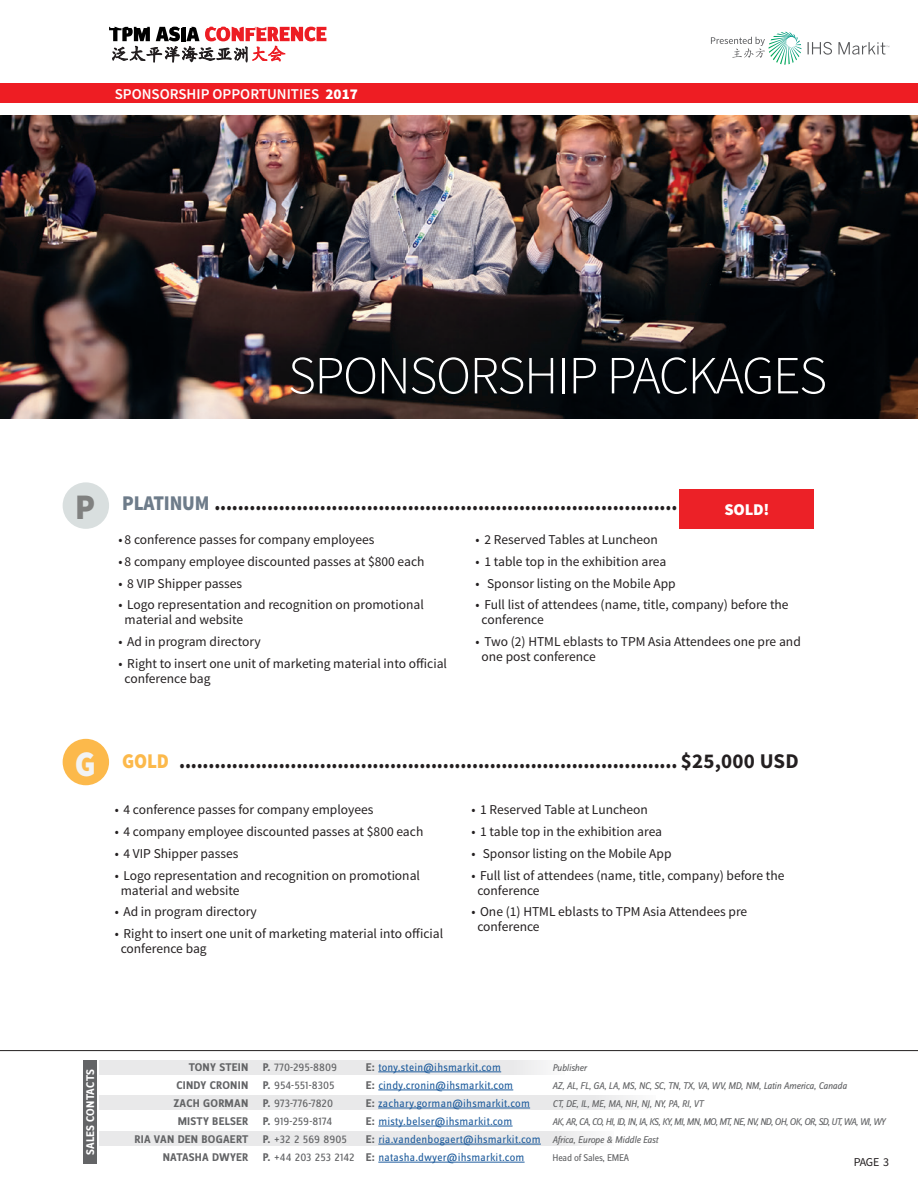
<style>
.page{position:relative;width:918px;height:1188px;background:#fff}
.page>*{position:absolute;margin:0;border:0;box-sizing:border-box;transform-origin:0 0}
.head_blue{font:300 53.7px "Source Sans Pro";letter-spacing:-.02em;color:#fff}
.intro_text{font:900 36px "Source Sans Pro";color:#f2f3f4;scale:.9 1}
.intro_text-2{font:900 36px "Source Sans Pro";color:#808180;scale:.9 1}
.sponsor_hed{font:900 21px "Source Sans Pro";letter-spacing:-.01em;color:#231f20;scale:.9 1}
.subhed_red{font:900 16.5px "Source Sans Pro";color:#fff}
.t1{font:600 15px "Source Sans Pro";color:#fff}
.t2{font:13.5px/15px "Source Sans Pro";color:#231f20}
.text{font:12px "Source Sans Pro";color:#231f20}
.t3{font:11.55px "Zine Sans Dis";letter-spacing:.02em;color:#215e9e}
.t4{font:700 11.55px "Zine Sans Dis";letter-spacing:.02em;color:#636466}
.t5{font:11.55px "Zine Sans Dis";letter-spacing:.01em;color:#636466}
.t6{font:700 11.55px "Zine Sans Dis";letter-spacing:.02em;color:#fff}
.t7{font:italic 10.2px "Zine Sans Dis";letter-spacing:-.035em;color:#636466}
.t8{font:italic 10.2px "Zine Sans Dis";letter-spacing:-.06em;color:#636466}
.t9{font:10.2px "Zine Sans Dis";letter-spacing:-.025em;color:#636466}
.s1{font-weight:900}
.s2{color:#6e7c8a}
.s3{font-weight:700}
.s4{color:#fcb94b}
.s5{font-weight:700;color:#636466}
.s6{font-style:italic;font-size:10.2px;color:#636466}
.s7{color:#636466}
</style>
<div class="page">
<svg style="left:808px;top:42px;width:24px;height:13px"></svg>
<svg style="left:838px;top:42px;width:51px;height:13px"></svg>
<svg style="left:711px;top:32px;width:90px;height:33px"></svg>
<hr style="left:0;top:1050px;width:918px;height:1px;background:#231f20">
<div style="left:0;top:83px;width:918px;height:20px;background:#ee1d23"></div>
<svg style="left:109px;top:27px;width:217px;height:35px"></svg>
<div style="left:99px;top:1060px;width:465px;height:14px;background:#e9e9ea"></div>
<div style="left:99px;top:1095px;width:557px;height:14px;background:#e9e9ea"></div>
<div style="left:99px;top:1132px;width:515px;height:14px;background:#e9e9ea"></div>
<hr style="left:378px;top:1072px;width:123px;height:1px;background:#215e9e">
<hr style="left:378px;top:1090px;width:135px;height:1px;background:#215e9e">
<hr style="left:378px;top:1108px;width:152px;height:1px;background:#215e9e">
<hr style="left:378px;top:1126px;width:135px;height:1px;background:#215e9e">
<hr style="left:378px;top:1144px;width:163px;height:1px;background:#215e9e">
<hr style="left:378px;top:1162px;width:147px;height:1px;background:#215e9e">
<div style="left:83px;top:1060px;width:14px;height:104px;background:#636466"></div>
<div style="left:63px;top:739px;width:46px;height:46px;background:#fcb94b;border-radius:50%"></div>
<div style="left:63px;top:482px;width:46px;height:47px;background:#d9dfdf;border-radius:50%"></div>
<img style="left:0;top:115px;width:918px;height:304px">
<div style="left:680px;top:489px;width:134px;height:40px;background:#ec2127"></div>
<p class="t1" style="left:115px;top:84px;width:245px">SPONSORSHIP OPPORTUNITIES <span class="s1">2017</span></p>
<p class="head_blue" style="left:288px;top:343px;width:540px">SPONSORSHIP PACKAGES</p>
<p class="intro_text-2" style="left:75px;top:484px;width:24px">P</p>
<p class="sponsor_hed" style="left:122px;top:489px;width:753px"><span class="s2">PLATINUM</span> ............................................................................... <span class="s3">$30,000 USD</span></p>
<p class="t2" style="left:119px;top:532px;width:257px">• 8 conference passes for company employees</p>
<p class="t2" style="left:119px;top:554px;width:307px">• 8 company employee discounted passes at $800 each</p>
<p class="t2" style="left:119px;top:576px;width:125px">• 8 VIP Shipper passes</p>
<p class="t2" style="left:125px;top:598px;width:301px;text-indent:-6px">• Logo representation and recognition on promotional material and website</p>
<p class="t2" style="left:119px;top:634px;width:144px">• Ad in program directory</p>
<p class="t2" style="left:125px;top:656px;width:324px;text-indent:-6px">• Right to insert one unit of marketing material into official conference bag</p>
<p class="subhed_red" style="left:725px;top:499px;width:46px">SOLD!</p>
<p class="t2" style="left:476px;top:532px;width:184px">• 2 Reserved Tables at Luncheon</p>
<p class="t2" style="left:476px;top:554px;width:192px">• 1 table top in the exhibition area</p>
<p class="t2" style="left:476px;top:576px;width:202px">• Sponsor listing on the Mobile App</p>
<p class="t2" style="left:482px;top:598px;width:309px;text-indent:-6px">• Full list of attendees (name, title, company) before the conference</p>
<p class="t2" style="left:482px;top:634px;width:321px;text-indent:-6px">• Two (2) HTML eblasts to TPM Asia Attendees one pre and one post conference</p>
<p class="intro_text" style="left:75px;top:740px;width:25px">G</p>
<p class="sponsor_hed" style="left:122px;top:748px;width:753px"><span class="s4">GOLD</span> ..................................................................................... <span class="s3">$25,000 USD</span></p>
<p class="t2" style="left:115px;top:803px;width:260px">• 4 conference passes for company employees</p>
<p class="t2" style="left:115px;top:824px;width:310px">• 4 company employee discounted passes at $800 each</p>
<p class="t2" style="left:115px;top:846px;width:125px">• 4 VIP Shipper passes</p>
<p class="t2" style="left:121px;top:868px;width:301px;text-indent:-6px">• Logo representation and recognition on promotional material and website</p>
<p class="t2" style="left:115px;top:905px;width:144px">• Ad in program directory</p>
<p class="t2" style="left:121px;top:926px;width:324px;text-indent:-6px">• Right to insert one unit of marketing material into official conference bag</p>
<p class="t2" style="left:471px;top:803px;width:178px">• 1 Reserved Table at Luncheon</p>
<p class="t2" style="left:471px;top:824px;width:192px">• 1 table top in the exhibition area</p>
<p class="t2" style="left:471px;top:846px;width:202px">• Sponsor listing on the Mobile App</p>
<p class="t2" style="left:477px;top:868px;width:309px;text-indent:-6px">• Full list of attendees (name, title, company) before the conference</p>
<p class="t2" style="left:477px;top:905px;width:271px;text-indent:-6px">• One (1) HTML eblasts to TPM Asia Attendees pre conference</p>
<p class="t6" style="left:84px;top:1155px;width:87px;rotate:-90deg">SALES CONTACTS</p>
<p class="t4" style="left:189px;top:1061px;width:61px">TONY STEIN</p>
<p class="t5" style="left:263px;top:1061px;width:76px"><span class="s3">P.</span> 770-295-8809</p>
<p class="t3" style="left:366px;top:1061px;width:137px"><span class="s5">E:</span> tony.stein@ihsmarkit.com</p>
<p class="t7" style="left:553px;top:1063px;width:36px">Publisher</p>
<p class="t4" style="left:177px;top:1079px;width:73px">CINDY CRONIN</p>
<p class="t5" style="left:263px;top:1080px;width:73px"><span class="s3">P.</span> 954-551-8305</p>
<p class="t3" style="left:366px;top:1080px;width:149px"><span class="s5">E:</span> cindy.cronin@ihsmarkit.com</p>
<p class="t7" style="left:553px;top:1081px;width:296px">AZ, AL, FL, GA, LA, MS, NC, SC, TN, TX, VA, WV, MD, NM, Latin America, Canada</p>
<p class="t4" style="left:173px;top:1097px;width:76px">ZACH GORMAN</p>
<p class="t5" style="left:263px;top:1098px;width:72px"><span class="s3">P.</span> 973-776-7820</p>
<p class="t3" style="left:366px;top:1098px;width:166px"><span class="s5">E:</span> zachary.gorman@ihsmarkit.com</p>
<p class="t7" style="left:553px;top:1099px;width:152px">CT, DE, IL, ME, MA, NH, NJ, NY, PA, RI, VT</p>
<p class="t4" style="left:178px;top:1115px;width:72px">MISTY BELSER</p>
<p class="t5" style="left:263px;top:1116px;width:70px"><span class="s3">P.</span> 919-259-8174</p>
<p class="t3" style="left:366px;top:1116px;width:148px"><span class="s5">E:</span> misty.belser@ihsmarkit.com</p>
<p class="t8" style="left:553px;top:1117px;width:334px">AK, AR, CA, CO, HI, ID, IN, IA, KS, KY, MI, MN, MO, MT, NE, NV, ND, OH, OK, OR, SD, UT, WA, WI, WY</p>
<p class="t4" style="left:135px;top:1133px;width:115px">RIA VAN DEN BOGAERT</p>
<p class="t5" style="left:263px;top:1134px;width:85px"><span class="s3">P.</span> +32 2 569 8905</p>
<p class="t3" style="left:366px;top:1134px;width:294px"><span class="s5">E:</span> ria.vandenbogaert@ihsmarkit.com <span class="s6">Africa, Europe &amp; Middle East</span></p>
<p class="t4" style="left:163px;top:1151px;width:87px">NATASHA DWYER</p>
<p class="t3" style="left:263px;top:1152px;width:263px"><span class="s5">P.</span> <span class="s7">+44 203 253 2142</span> <span class="s5">E:</span> natasha.dwyer@ihsmarkit.com</p>
<p class="t9" style="left:553px;top:1153px;width:78px">Head of Sales, EMEA</p>
<p class="text" style="left:854px;top:1154px;width:37px">PAGE 3</p>
</div>
